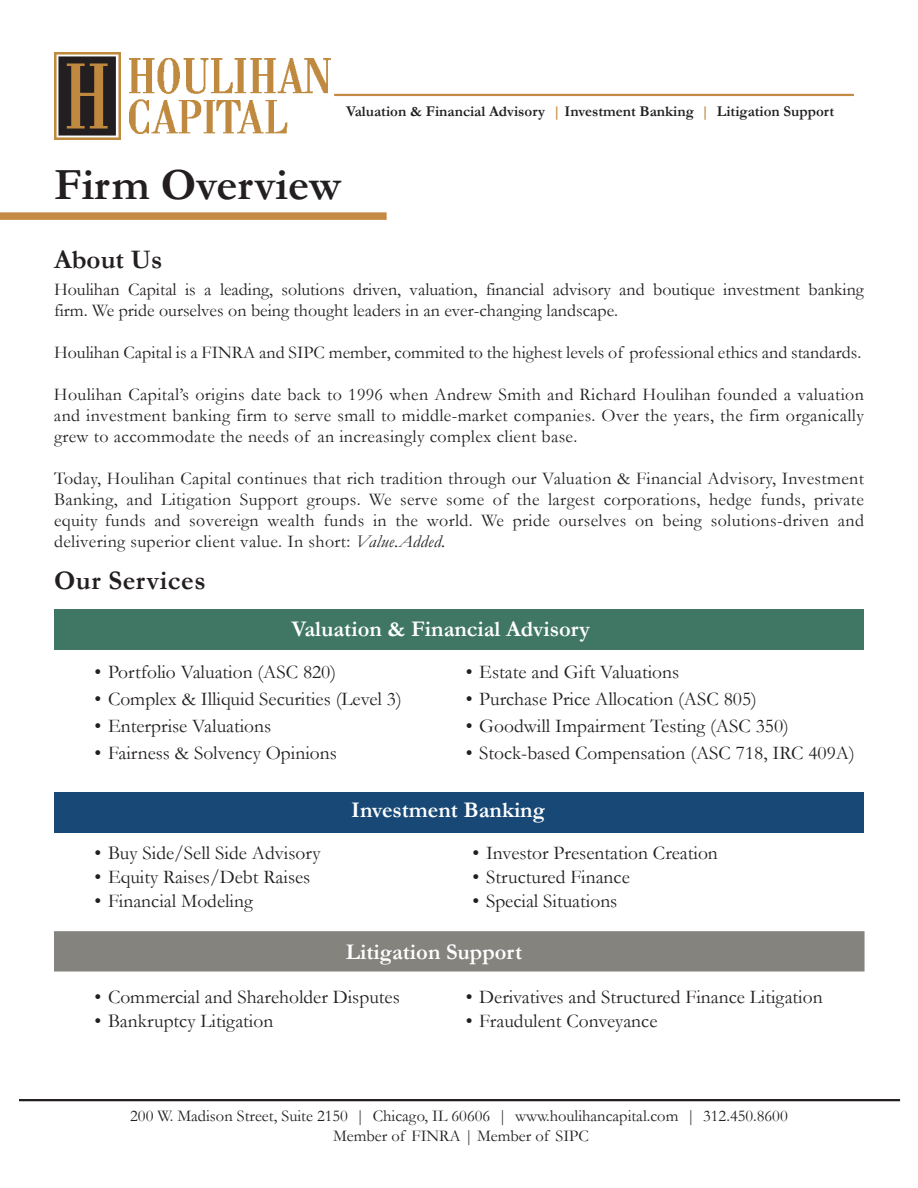
<style>
.page{position:relative;width:918px;height:1188px;background:#fff}
.page>*{position:absolute;margin:0;border:0;box-sizing:border-box;transform-origin:0 0}
.t1{font:700 45px "Garamond";color:#231f20}
.t2{font:700 27px "Garamond";letter-spacing:.02em;color:#231f20}
.t3{font:700 22.5px "Garamond";color:#fff}
.t4{font:19.5px "Garamond";color:#231f20}
.t5{font:18px/21px "Garamond";color:#231f20;text-align:justify}
.t6{font:16.5px/19.8px "Garamond";color:#231f20;text-align:center}
.t7{font:700 15px "Garamond";color:#231f20}
.s1{color:#c48a43}
.s2{font-style:italic}
</style>
<div class="page">
<hr style="left:19px;top:1099px;width:881px;height:2px;background:#231f20">
<div style="left:0;top:212px;width:387px;height:8px;background:#c48a43"></div>
<div style="left:54px;top:609px;width:810px;height:40px;background:#3f7664"></div>
<div style="left:54px;top:792px;width:810px;height:40px;background:#174876"></div>
<div style="left:54px;top:931px;width:811px;height:41px;background:#85837e;border:2px solid #85837e"></div>
<img style="left:54px;top:53px;width:66px;height:87px">
<img style="left:129px;top:59px;width:201px;height:75px">
<hr style="left:334px;top:94px;width:520px;height:2px;background:#c48a43">
<p class="t7" style="left:346px;top:101px;width:490px">Valuation &amp; Financial Advisory <span class="s1">|</span> Investment Banking <span class="s1">|</span> Litigation Support</p>
<p class="t1" style="left:54px;top:154px;width:289px">Firm Overview</p>
<p class="t2" style="left:54px;top:241px;width:110px">About Us</p>
<p class="t5" style="left:54px;top:278px;width:812px">Houlihan Capital is a leading, solutions driven, valuation, financial advisory and boutique investment banking firm. We pride ourselves on being thought leaders in an ever-changing landscape.</p>
<p class="t5" style="left:54px;top:341px;width:809px">Houlihan Capital is a FINRA and SIPC member, commited to the highest levels of professional ethics and standards.</p>
<p class="t5" style="left:54px;top:383px;width:811px">Houlihan Capital’s origins date back to 1996 when Andrew Smith and Richard Houlihan founded a valuation and investment banking firm to serve small to middle-market companies. Over the years, the firm organically grew to accommodate the needs of an increasingly complex client base.</p>
<p class="t5" style="left:54px;top:467px;width:812px">Today, Houlihan Capital continues that rich tradition through our Valuation &amp; Financial Advisory, Investment Banking, and Litigation Support groups. We serve some of the largest corporations, hedge funds, private equity funds and sovereign wealth funds in the world. We pride ourselves on being solutions-driven and delivering superior client value. In short: <span class="s2">Value.Added.</span></p>
<p class="t2" style="left:54px;top:562px;width:153px">Our Services</p>
<p class="t3" style="left:292px;top:613px;width:300px">Valuation &amp; Financial Advisory</p>
<p class="t4" style="left:94px;top:659px;width:243px">• Portfolio Valuation (ASC 820)</p>
<p class="t4" style="left:94px;top:686px;width:309px">• Complex &amp; Illiquid Securities (Level 3)</p>
<p class="t4" style="left:94px;top:713px;width:178px">• Enterprise Valuations</p>
<p class="t4" style="left:94px;top:740px;width:244px">• Fairness &amp; Solvency Opinions</p>
<p class="t4" style="left:466px;top:659px;width:215px">• Estate and Gift Valuations</p>
<p class="t4" style="left:466px;top:686px;width:293px">• Purchase Price Allocation (ASC 805)</p>
<p class="t4" style="left:466px;top:713px;width:325px">• Goodwill Impairment Testing (ASC 350)</p>
<p class="t4" style="left:466px;top:740px;width:391px">• Stock-based Compensation (ASC 718, IRC 409A)</p>
<p class="t3" style="left:351px;top:795px;width:195px">Investment Banking</p>
<p class="t4" style="left:94px;top:840px;width:228px">• Buy Side/Sell Side Advisory</p>
<p class="t4" style="left:94px;top:864px;width:217px">• Equity Raises/Debt Raises</p>
<p class="t4" style="left:94px;top:888px;width:160px">• Financial Modeling</p>
<p class="t4" style="left:472px;top:840px;width:247px">• Investor Presentation Creation</p>
<p class="t4" style="left:472px;top:864px;width:159px">• Structured Finance</p>
<p class="t4" style="left:472px;top:888px;width:146px">• Special Situations</p>
<p class="t3" style="left:346px;top:937px;width:178px">Litigation Support</p>
<p class="t4" style="left:94px;top:984px;width:307px">• Commercial and Shareholder Disputes</p>
<p class="t4" style="left:94px;top:1008px;width:180px">• Bankruptcy Litigation</p>
<p class="t4" style="left:466px;top:984px;width:358px">• Derivatives and Structured Finance Litigation</p>
<p class="t4" style="left:466px;top:1008px;width:193px">• Fraudulent Conveyance</p>
<p class="t6" style="left:130px;top:1105px;width:659px">200 W. Madison Street, Suite 2150 | Chicago, IL 60606 | www.houlihancapital.com | 312.450.8600<br>Member of FINRA | Member of SIPC</p>
</div>
